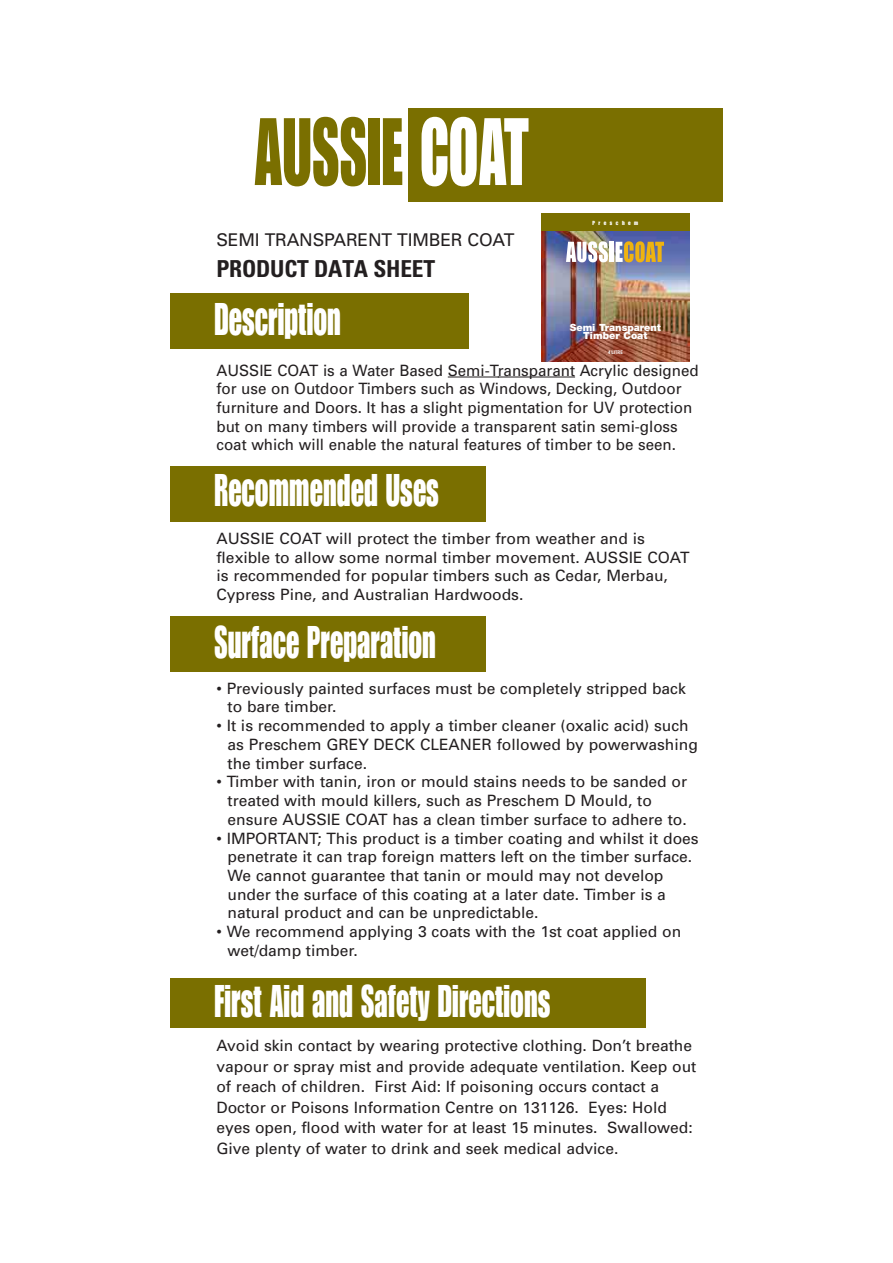
<style>
.page{position:relative;width:893px;height:1263px;background:#fff}
.page>*{position:absolute;margin:0;border:0;box-sizing:border-box;transform-origin:0 0}
.t1{font:93.6px "Impact";letter-spacing:.01em;color:#7a6f00;scale:.65 1}
.t2{font:44.85px "Impact";letter-spacing:.005em;color:#fff;scale:.66 1}
.t3{font:700 condensed 23.4px "Univers";letter-spacing:-.01em;color:#231f20}
.t4{font:17.55px "Univers";letter-spacing:-.01em;color:#231f20}
.t5{font:15.6px/18.8px "Univers";color:#231f20}
.t6{font:900 9.9px/8.2px "Helvetica Neue";color:#fff;text-align:center}
.t7{font:5.85px "Impact";letter-spacing:.6em;color:#fff}
.t8{font:700 condensed 4.95px "Helvetica Neue";color:#fff}
.s1{color:#fff}
</style>
<div class="page">
<div style="left:408px;top:108px;width:315px;height:94px;background:#7a6f00"></div>
<hr style="left:448px;top:377px;width:51px;height:1px;background:#231f20">
<hr style="left:497px;top:377px;width:78px;height:1px;background:#231f20">
<div style="left:170px;top:293px;width:299px;height:55px;background:#7a6f00"></div>
<div style="left:170px;top:467px;width:315px;height:55px;background:#7a6f00"></div>
<div style="left:170px;top:616px;width:315px;height:56px;background:#7a6f00"></div>
<img style="left:541px;top:230px;width:148px;height:132px">
<div style="left:541px;top:213px;width:148px;height:17px;background:#7a6f00"></div>
<svg style="left:566px;top:241px;width:42px;height:21px"></svg>
<hr style="left:609px;top:242px;width:4px;height:20px;background:#fff">
<svg style="left:615px;top:241px;width:49px;height:21px"></svg>
<div style="left:170px;top:978px;width:476px;height:49px;background:#7a6f00"></div>
<h1 class="t1" style="left:254px;top:118px;width:423px">AUSSIE <span class="s1">COAT</span></h1>
<p class="t4" style="left:216px;top:233px;width:299px">SEMI TRANSPARENT TIMBER COAT</p>
<h3 class="t3" style="left:216px;top:260px;width:220px">PRODUCT DATA SHEET</h3>
<h2 class="t2" style="left:214px;top:303px;width:193px">Description</h2>
<p class="t7" style="left:592px;top:220px;width:47px">Preschem</p>
<p class="t6" style="left:569px;top:324px;width:93px">Semi Transparent<br>Timber Coat</p>
<p class="t8" style="left:608px;top:351px;width:16px">4 LITRE</p>
<p class="t5" style="left:216px;top:362px;width:484px">AUSSIE COAT is a Water Based Semi-Transparant Acrylic designed for use on Outdoor Timbers such as Windows, Decking, Outdoor furniture and Doors. It has a slight pigmentation for UV protection but on many timbers will provide a transparent satin semi-gloss coat which will enable the natural features of timber to be seen.</p>
<h2 class="t2" style="left:214px;top:474px;width:341px">Recommended Uses</h2>
<p class="t5" style="left:216px;top:530px;width:474px">AUSSIE COAT will protect the timber from weather and is flexible to allow some normal timber movement. AUSSIE COAT is recommended for popular timbers such as Cedar, Merbau, Cypress Pine, and Australian Hardwoods.</p>
<h2 class="t2" style="left:214px;top:626px;width:337px">Surface Preparation</h2>
<p class="t5" style="left:227px;top:680px;width:460px;text-indent:-11px">• Previously painted surfaces must be completely stripped back to bare timber.</p>
<p class="t5" style="left:227px;top:718px;width:472px;text-indent:-11px">• It is recommended to apply a timber cleaner (oxalic acid) such as Preschem GREY DECK CLEANER followed by powerwashing the timber surface.</p>
<p class="t5" style="left:227px;top:774px;width:461px;text-indent:-11px">• Timber with tanin, iron or mould stains needs to be sanded or treated with mould killers, such as Preschem D Mould, to ensure AUSSIE COAT has a clean timber surface to adhere to.</p>
<p class="t5" style="left:227px;top:830px;width:472px;text-indent:-11px">• IMPORTANT; This product is a timber coating and whilst it does penetrate it can trap foreign matters left on the timber surface.<br>We cannot guarantee that tanin or mould may not develop under the surface of this coating at a later date. Timber is a natural product and can be unpredictable.</p>
<p class="t5" style="left:227px;top:924px;width:455px;text-indent:-11px">• We recommend applying 3 coats with the 1st coat applied on wet/damp timber.</p>
<h2 class="t2" style="left:214px;top:985px;width:510px">First Aid and Safety Directions</h2>
<p class="t5" style="left:216px;top:1037px;width:481px;line-height:20.4px">Avoid skin contact by wearing protective clothing. Don’t breathe vapour or spray mist and provide adequate ventilation. Keep out of reach of children. First Aid: If poisoning occurs contact a Doctor or Poisons Information Centre on 131126. Eyes: Hold eyes open, flood with water for at least 15 minutes. Swallowed:<br>Give plenty of water to drink and seek medical advice.</p>
</div>
